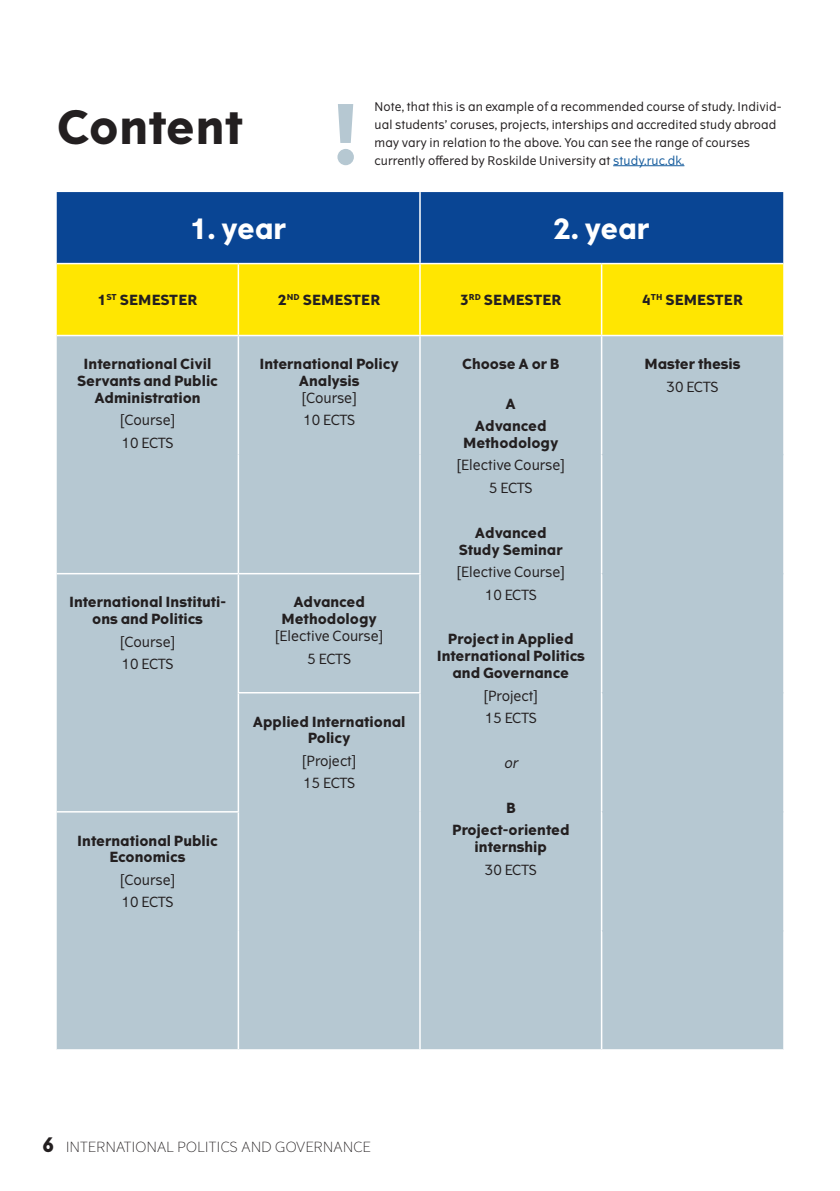
<style>
.page{position:relative;width:840px;height:1191px;background:#fff}
.page>*{position:absolute;margin:0;border:0;box-sizing:border-box;transform-origin:0 0}
.Heading_2_-_Bold_16{font:700 82.4px "The Wave";color:#b6c8d2}
.Heading_2_-_Bold_16-2{font:700 46px "The Wave";letter-spacing:.01em;color:#231f20}
.Semesterskema{font:700 28px "The Wave";letter-spacing:-.01em;color:#fff}
.Semesterskema-2{font:700 14px/16.8px "The Wave";color:#231f20;text-align:center}
.Semesterskema-3{font:14px "The Wave";color:#231f20}
.t1{font:300 14px "The Wave";letter-spacing:.025em;color:#231f20}
.Semesterskema-4{font:italic 14px "The Wave";color:#231f20}
.Brødtekst_Regular_8{font:12px/18px "The Wave";letter-spacing:.01em;color:#231f20}
.s1{color:#175d9e}
.s2{font-weight:400}
.s3{font-weight:700;font-size:20px}
</style>
<div class="page">
<hr style="left:613px;top:165px;width:71px;height:1px;background:#175d9e">
<div style="left:57px;top:192px;width:725px;height:71px;background:#094594"></div>
<svg style="left:57px;top:264px;width:725px;height:71px;background:#ffe608"></svg>
<div style="left:57px;top:336px;width:725px;height:713px;background:#b6c8d2"></div>
<hr style="left:419px;top:192px;width:1px;height:71px;background:#fff">
<hr style="left:237px;top:264px;width:2px;height:71px;background:#fff">
<hr style="left:419px;top:264px;width:1px;height:71px;background:#fff">
<hr style="left:600px;top:264px;width:2px;height:71px;background:#fff">
<hr style="left:237px;top:336px;width:2px;height:118px;background:#fff">
<hr style="left:419px;top:336px;width:1px;height:118px;background:#fff">
<hr style="left:600px;top:336px;width:2px;height:118px;background:#fff">
<hr style="left:237px;top:454px;width:2px;height:119px;background:#fff">
<hr style="left:419px;top:454px;width:1px;height:119px;background:#fff">
<hr style="left:600px;top:454px;width:2px;height:119px;background:#fff">
<hr style="left:237px;top:574px;width:2px;height:118px;background:#fff">
<hr style="left:419px;top:574px;width:1px;height:118px;background:#fff">
<hr style="left:600px;top:573px;width:2px;height:119px;background:#fff">
<hr style="left:237px;top:693px;width:2px;height:118px;background:#fff">
<hr style="left:419px;top:693px;width:1px;height:119px;background:#fff">
<hr style="left:600px;top:692px;width:2px;height:120px;background:#fff">
<hr style="left:237px;top:812px;width:2px;height:119px;background:#fff">
<hr style="left:419px;top:812px;width:1px;height:119px;background:#fff">
<hr style="left:600px;top:812px;width:2px;height:119px;background:#fff">
<hr style="left:237px;top:931px;width:2px;height:118px;background:#fff">
<hr style="left:419px;top:931px;width:1px;height:118px;background:#fff">
<hr style="left:600px;top:931px;width:2px;height:118px;background:#fff">
<hr style="left:57px;top:573px;width:181px;height:1px;background:#fff">
<hr style="left:238px;top:573px;width:182px;height:1px;background:#fff">
<hr style="left:237px;top:692px;width:183px;height:1px;background:#fff">
<hr style="left:57px;top:811px;width:182px;height:1px;background:#fff">
<hr style="left:602px;top:454px;width:180px;height:1px;background:#b6c8d2">
<hr style="left:602px;top:573px;width:180px;height:1px;background:#b6c8d2">
<hr style="left:602px;top:692px;width:180px;height:1px;background:#b6c8d2">
<hr style="left:602px;top:811px;width:180px;height:1px;background:#b6c8d2">
<hr style="left:602px;top:930px;width:180px;height:1px;background:#b6c8d2">
<p class="Heading_2_-_Bold_16-2" style="left:57px;top:98px;width:187px">Content</p>
<p class="Heading_2_-_Bold_16" style="left:328px;top:82px;width:36px">!</p>
<p class="Brødtekst_Regular_8" style="left:374px;top:97px;width:408px">Note, that this is an example of a recommended course of study. Individ&shy;ual students’ coruses, projects, interships and accredited study abroad may vary in relation to the above. You can see the range of courses currently offered by Roskilde University at <span class="s1">study.ruc.dk.</span></p>
<p class="Semesterskema" style="left:190px;top:211px;width:97px">1. year</p>
<p class="Semesterskema" style="left:553px;top:211px;width:97px">2. year</p>
<p class="Semesterskema-2" style="left:98px;top:292px;width:101px">1<sup>ST</sup> SEMESTER</p>
<p class="Semesterskema-2" style="left:278px;top:292px;width:103px">2<sup>ND</sup> SEMESTER</p>
<p class="Semesterskema-2" style="left:460px;top:292px;width:102px">3<sup>RD</sup> SEMESTER</p>
<p class="Semesterskema-2" style="left:641px;top:292px;width:102px">4<sup>TH</sup> SEMESTER</p>
<p class="Semesterskema-2" style="left:77px;top:356px;width:142px">International Civil<br>Servants and Public<br>Administration</p>
<p class="Semesterskema-3" style="left:120px;top:411px;width:57px">[Course]</p>
<p class="Semesterskema-3" style="left:121px;top:434px;width:53px">10 ECTS</p>
<p class="Semesterskema-2" style="left:259px;top:356px;width:141px">International Policy<br>Analysis<br><span class="s2">[Course]</span></p>
<p class="Semesterskema-3" style="left:303px;top:411px;width:53px">10 ECTS</p>
<p class="Semesterskema-2" style="left:69px;top:594px;width:158px">International Instituti&shy;ons and Politics</p>
<p class="Semesterskema-3" style="left:120px;top:632px;width:57px">[Course]</p>
<p class="Semesterskema-3" style="left:121px;top:655px;width:53px">10 ECTS</p>
<p class="Semesterskema-2" style="left:77px;top:832px;width:142px">International Public<br>Economics</p>
<p class="Semesterskema-3" style="left:120px;top:870px;width:57px">[Course]</p>
<p class="Semesterskema-3" style="left:121px;top:893px;width:53px">10 ECTS</p>
<p class="Semesterskema-2" style="left:275px;top:594px;width:110px">Advanced<br>Methodology <span class="s2">[Elective Course]</span></p>
<p class="Semesterskema-3" style="left:307px;top:649px;width:45px">5 ECTS</p>
<p class="Semesterskema-2" style="left:253px;top:713px;width:154px">Applied International<br>Policy</p>
<p class="Semesterskema-3" style="left:302px;top:751px;width:56px">[Project]</p>
<p class="Semesterskema-3" style="left:303px;top:774px;width:53px">15 ECTS</p>
<p class="Semesterskema-2" style="left:462px;top:356px;width:99px">Choose A or B</p>
<p class="Semesterskema-2" style="left:505px;top:395px;width:12px">A</p>
<p class="Semesterskema-2" style="left:463px;top:418px;width:97px">Advanced<br>Methodology</p>
<p class="Semesterskema-3" style="left:456px;top:456px;width:110px">[Elective Course]</p>
<p class="Semesterskema-3" style="left:489px;top:479px;width:45px">5 ECTS</p>
<p class="Semesterskema-2" style="left:458px;top:524px;width:105px">Advanced<br>Study Seminar</p>
<p class="Semesterskema-3" style="left:456px;top:563px;width:110px">[Elective Course]</p>
<p class="Semesterskema-3" style="left:484px;top:585px;width:53px">10 ECTS</p>
<p class="Semesterskema-2" style="left:436px;top:631px;width:150px">Project in Applied<br>International Politics and Governance</p>
<p class="Semesterskema-3" style="left:483px;top:686px;width:56px">[Project]</p>
<p class="Semesterskema-3" style="left:484px;top:709px;width:53px">15 ECTS</p>
<p class="Semesterskema-4" style="left:503px;top:754px;width:18px">or</p>
<p class="Semesterskema-2" style="left:505px;top:800px;width:11px">B</p>
<p class="Semesterskema-2" style="left:452px;top:822px;width:119px">Project-oriented internship</p>
<p class="Semesterskema-3" style="left:484px;top:860px;width:53px">30 ECTS</p>
<p class="Semesterskema-2" style="left:644px;top:356px;width:97px">Master thesis</p>
<p class="Semesterskema-3" style="left:666px;top:378px;width:53px">30 ECTS</p>
<p class="t1" style="left:42px;top:1138px;width:330px"><span class="s3">6</span> INTERNATIONAL POLITICS AND GOVERNANCE</p>
</div>
